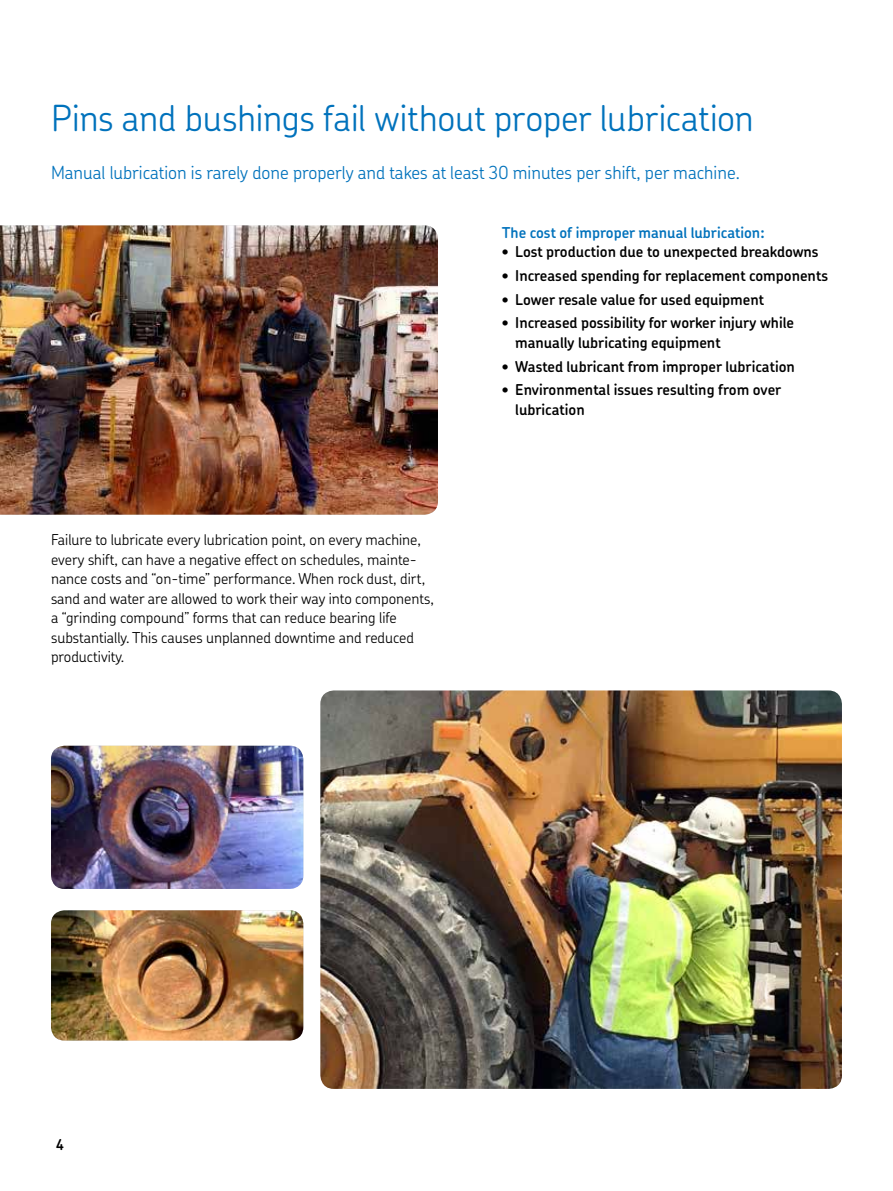
<style>
.page{position:relative;width:893px;height:1191px;background:#fff}
.page>*{position:absolute;margin:0;border:0;box-sizing:border-box;transform-origin:0 0}
.t1{font:300 36px "SKF Chevin";letter-spacing:-.005em;color:#0072bc}
.t2{font:300 18px "SKF Chevin";color:#0072bc}
.t3{font:300 15px/19.5px "SKF Chevin";color:#000}
.t4{font:600 15px/19.5px "SKF Chevin";color:#000}
.t5{font:600 15px "SKF Chevin";color:#0072bc}
</style>
<div class="page">
<img style="left:320px;top:690px;width:522px;height:399px">
<img style="left:51px;top:910px;width:252px;height:130px">
<img style="left:0;top:225px;width:438px;height:289px">
<img style="left:51px;top:745px;width:252px;height:144px">
<h1 class="t1" style="left:51px;top:101px;width:704px">Pins and bushings fail without proper lubrication</h1>
<p class="t2" style="left:51px;top:164px;width:690px">Manual lubrication is rarely done properly and takes at least 30 minutes per shift, per machine.</p>
<p class="t3" style="left:51px;top:530px;width:385px">Failure to lubricate every lubrication point, on every machine, every shift, can have a negative effect on schedules, mainte&shy;nance costs and “on-time” performance. When rock dust, dirt, sand and water are allowed to work their way into components, a “grinding compound” forms that can reduce bearing life substantially. This causes unplanned downtime and reduced productivity.</p>
<p class="t5" style="left:502px;top:225px;width:264px">The cost of improper manual lubrication:</p>
<p class="t4" style="left:502px;top:243px;width:318px">• Lost production due to unexpected breakdowns</p>
<p class="t4" style="left:502px;top:266px;width:328px">• Increased spending for replacement components</p>
<p class="t4" style="left:502px;top:290px;width:264px">• Lower resale value for used equipment</p>
<p class="t4" style="left:515px;top:314px;width:280px;text-indent:-13px">• Increased possibility for worker injury while manually lubricating equipment</p>
<p class="t4" style="left:502px;top:357px;width:295px">• Wasted lubricant from improper lubrication</p>
<p class="t4" style="left:515px;top:381px;width:268px;text-indent:-13px">• Environmental issues resulting from over lubrication</p>
<p class="t4" style="left:56px;top:1135px;width:10px">4</p>
</div>
